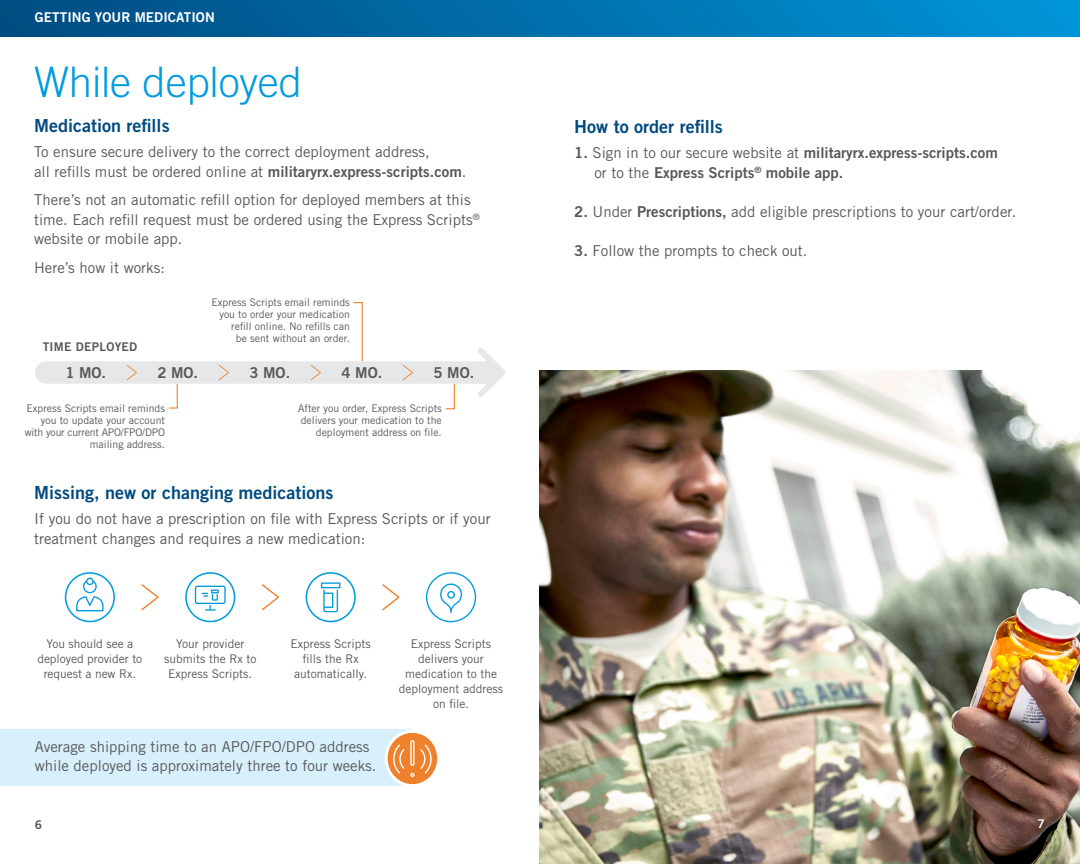
<style>
.page{position:relative;width:1080px;height:864px;background:#fff}
.page>*{position:absolute;margin:0;border:0;box-sizing:border-box;transform-origin:0 0}
.Headlines{font:300 42px "Trade Gothic LT Std";letter-spacing:-.005em;color:#009bde}
.subhead{font:18px "Trade Gothic LT Std Bd 2";color:#004a7f}
.Body{font:15px/19.5px "Trade Gothic LT Std";color:#57585a}
.subhead-2{font:15px/19.5px "Trade Gothic LT Std Bd 2";color:#57585a}
.call-outs_on_orange{font:15px/19.5px "Trade Gothic LT Std";color:#57585a}
.Section_Tabs{font:13.5px "Trade Gothic LT Std Bd 2";letter-spacing:.005em;color:#fff}
.Body-2{font:12px/15px "Trade Gothic LT Std";color:#57585a;text-align:center}
.subhead-3{font:12px "Trade Gothic LT Std Bd 2";letter-spacing:.025em;color:#57585a}
.t1{font:12px "Trade Gothic LT Std Bd 2";color:#fff}
.timeline{font:10.5px/12px "Trade Gothic LT Std";color:#57585a;text-align:right}
.s1{font-family:"Trade Gothic LT Std Bd 2"}
.s2{font-family:"Trade Gothic LT Std"}
</style>
<div class="page">
<svg style="left:35px;top:302px;width:470px;height:108px"></svg>
<div style="left:65px;top:572px;width:50px;height:50px;border:2px solid #009bde;border-radius:50%"></div>
<svg style="left:76px;top:578px;width:28px;height:33px"></svg>
<svg style="left:186px;top:573px;width:49px;height:49px"></svg>
<div style="left:185px;top:572px;width:50px;height:50px;border:2px solid #009bde;border-radius:50%"></div>
<svg style="left:195px;top:586px;width:31px;height:25px"></svg>
<div style="left:306px;top:572px;width:50px;height:50px;border:2px solid #009bde;border-radius:50%"></div>
<svg style="left:321px;top:582px;width:19px;height:30px"></svg>
<svg style="left:426px;top:572px;width:50px;height:50px"></svg>
<svg style="left:141px;top:584px;width:18px;height:26px"></svg>
<svg style="left:262px;top:584px;width:17px;height:26px"></svg>
<svg style="left:382px;top:584px;width:17px;height:26px"></svg>
<div style="left:0;top:0;width:1080px;height:36px;background:linear-gradient(to right,#004b80,#0095d8)"></div>
<div style="left:0;top:730px;width:410px;height:56px;background:#d8f0fb"></div>
<svg style="left:384px;top:729px;width:54px;height:57px"></svg>
<img style="left:540px;top:371px;width:540px;height:493px">
<p class="Section_Tabs" style="left:35px;top:9px;width:181px">GETTING YOUR MEDICATION</p>
<p class="Headlines" style="left:34px;top:57px;width:269px">While deployed</p>
<p class="subhead" style="left:34px;top:114px;width:137px">Medication refills</p>
<p class="Body" style="left:34px;top:142px;width:434px">To ensure secure delivery to the correct deployment address,<br>all refills must be ordered online at <span class="s1">militaryrx.express-scripts.com</span>.</p>
<p class="Body" style="left:34px;top:190px;width:447px">There’s not an automatic refill option for deployed members at this time. Each refill request must be ordered using the Express Scripts<sup>® </sup>website or mobile app.</p>
<p class="Body" style="left:34px;top:258px;width:132px">Here’s how it works:</p>
<p class="subhead-3" style="left:43px;top:339px;width:96px">TIME DEPLOYED</p>
<p class="timeline" style="left:211px;top:296px;width:140px">Express Scripts email reminds you to order your medication refill online. No refills can<br>be sent without an order.</p>
<p class="subhead-2" style="left:65px;top:363px;width:42px">1 MO.</p>
<p class="subhead-2" style="left:157px;top:363px;width:42px">2 MO.</p>
<p class="subhead-2" style="left:249px;top:363px;width:42px">3 MO.</p>
<p class="subhead-2" style="left:341px;top:363px;width:42px">4 MO.</p>
<p class="subhead-2" style="left:433px;top:363px;width:42px">5 MO.</p>
<p class="timeline" style="left:25px;top:402px;width:142px">Express Scripts email reminds you to update your account with your current APO/FPO/DPO mailing address.</p>
<p class="timeline" style="left:298px;top:402px;width:145px">After you order, Express Scripts delivers your medication to the deployment address on file.</p>
<p class="subhead" style="left:34px;top:481px;width:301px">Missing, new or changing medications</p>
<p class="Body" style="left:34px;top:509px;width:458px">If you do not have a prescription on file with Express Scripts or if your treatment changes and requires a new medication:</p>
<p class="Body-2" style="left:37px;top:636px;width:106px">You should see a deployed provider to request a new Rx.</p>
<p class="Body-2" style="left:164px;top:636px;width:94px">Your provider submits the Rx to<br>Express Scripts.</p>
<p class="Body-2" style="left:291px;top:636px;width:82px">Express Scripts fills the Rx automatically.</p>
<p class="Body-2" style="left:399px;top:636px;width:106px">Express Scripts delivers your medication to the deployment address on file.</p>
<p class="call-outs_on_orange" style="left:35px;top:736px;width:343px">Average shipping time to an APO/FPO/DPO address while deployed is approximately three to four weeks.</p>
<p class="subhead" style="left:574px;top:115px;width:150px">How to order refills</p>
<p class="subhead-2" style="left:594px;top:143px;width:405px;text-indent:-20px">1. <span class="s2">Sign in to our secure website at</span> militaryrx.express-scripts.com <span class="s2">or to the</span> Express Scripts<sup>®</sup> mobile app.</p>
<p class="Body" style="left:574px;top:201px;width:444px"><span class="s1">2.</span> Under <span class="s1">Prescriptions,</span> add eligible prescriptions to your cart/order.</p>
<p class="Body" style="left:574px;top:240px;width:235px"><span class="s1">3.</span> Follow the prompts to check out.</p>
<p class="subhead-3" style="left:35px;top:817px;width:9px">6</p>
<p class="t1" style="left:1038px;top:816px;width:9px">7</p>
</div>
